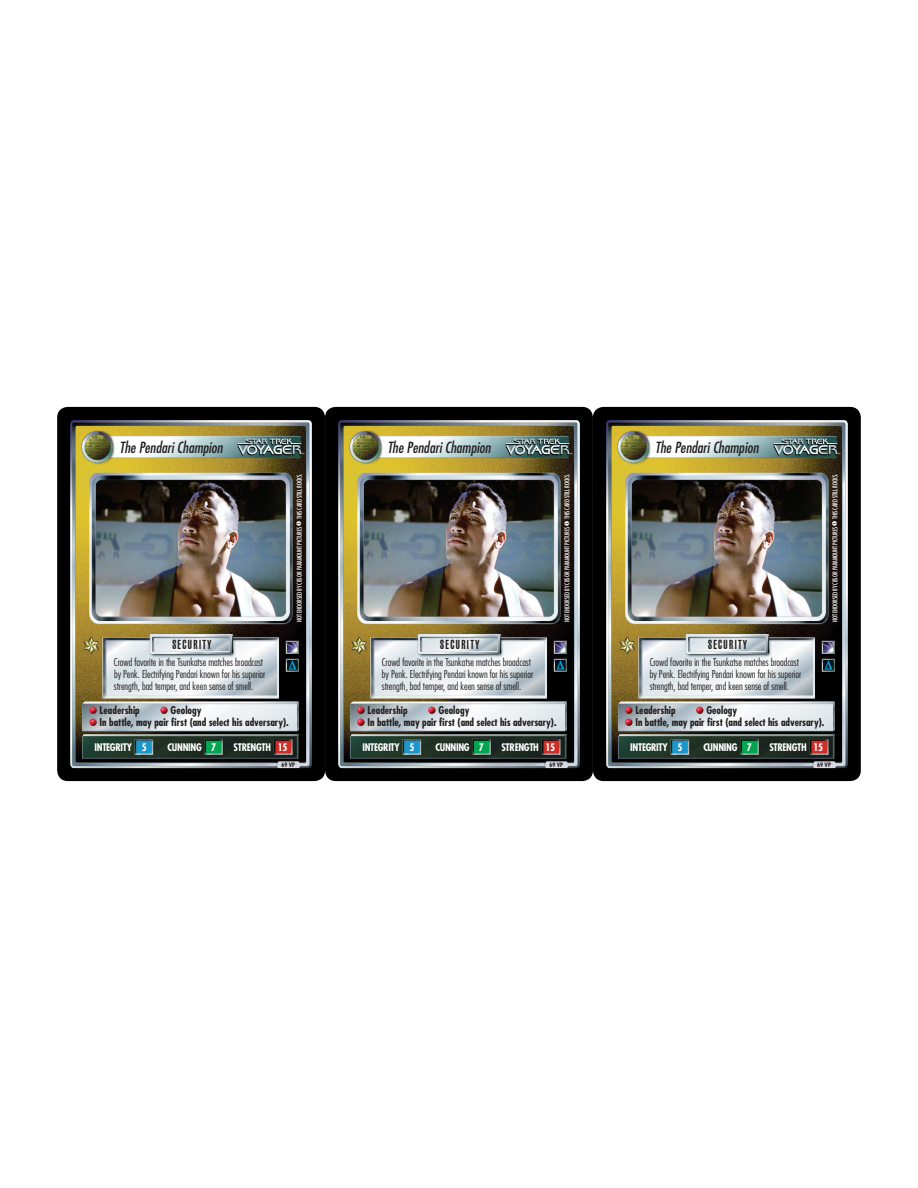
<style>
.page{position:relative;width:918px;height:1188px;background:#fff}
.page>*{position:absolute;margin:0;border:0;box-sizing:border-box;transform-origin:0 0}
.t1{font:italic condensed 15px "Futura";color:#231f20}
.t2{font:900 extra-condensed 12.75px "Swiss 911 BT";letter-spacing:.11em;color:#231f20}
.t3{font:300 condensed 10.5px/12px "Futura";letter-spacing:-.005em;color:#231f20}
.t4{font:700 condensed 10.5px "Futura";letter-spacing:-.005em;color:#231f20}
.t5{font:700 condensed 10.2px "Futura";letter-spacing:-.03em;color:#fff}
.t6{font:condensed 6.45px "Futura";letter-spacing:-.02em;color:#fff}
.t7{font:700 condensed 6px "Futura";color:#231f20}
</style>
<div class="page">
<div style="left:326px;top:408px;width:266px;height:372px;background:#000;border-radius:10px"></div>
<div style="left:325px;top:407px;width:268px;height:374px;border:2px solid #000;border-radius:10px"></div>
<img style="left:338px;top:420px;width:242px;height:348px">
<svg style="left:428px;top:707px;width:8px;height:7px"></svg>
<svg style="left:357px;top:707px;width:8px;height:19px"></svg>
<div style="left:58px;top:408px;width:266px;height:372px;background:#000;border-radius:10px"></div>
<div style="left:57px;top:407px;width:268px;height:374px;border:2px solid #000;border-radius:10px"></div>
<img style="left:70px;top:420px;width:242px;height:348px">
<svg style="left:160px;top:707px;width:8px;height:7px"></svg>
<svg style="left:89px;top:707px;width:8px;height:19px"></svg>
<div style="left:594px;top:408px;width:266px;height:372px;background:#000;border-radius:10px"></div>
<div style="left:593px;top:407px;width:268px;height:374px;border:2px solid #000;border-radius:10px"></div>
<img style="left:606px;top:420px;width:242px;height:348px">
<svg style="left:696px;top:707px;width:7px;height:7px"></svg>
<svg style="left:625px;top:707px;width:8px;height:19px"></svg>
<p class="t1" style="left:120px;top:438px;width:105px">The Pendari Champion</p>
<p class="t1" style="left:387px;top:438px;width:105px">The Pendari Champion</p>
<p class="t1" style="left:655px;top:438px;width:105px">The Pendari Champion</p>
<p class="t6" style="left:295px;top:622px;width:149px;rotate:-90deg">NOT ENDORSED BY CBS OR PARAMOUNT PICTURES ❶ THIS CARD STILL ROCKS.</p>
<p class="t6" style="left:563px;top:622px;width:149px;rotate:-90deg">NOT ENDORSED BY CBS OR PARAMOUNT PICTURES ❶ THIS CARD STILL ROCKS.</p>
<p class="t6" style="left:831px;top:622px;width:149px;rotate:-90deg">NOT ENDORSED BY CBS OR PARAMOUNT PICTURES ❶ THIS CARD STILL ROCKS.</p>
<p class="t2" style="left:172px;top:637px;width:40px">SECURITY</p>
<p class="t2" style="left:440px;top:637px;width:40px">SECURITY</p>
<p class="t2" style="left:708px;top:637px;width:40px">SECURITY</p>
<p class="t3" style="left:114px;top:656px;width:153px">Crowd favorite in the Tsunkatse matches broadcast by Penk. Electrifying Pendari known for his superior strength, bad temper, and keen sense of smell.</p>
<p class="t3" style="left:382px;top:656px;width:153px">Crowd favorite in the Tsunkatse matches broadcast by Penk. Electrifying Pendari known for his superior strength, bad temper, and keen sense of smell.</p>
<p class="t3" style="left:650px;top:656px;width:153px">Crowd favorite in the Tsunkatse matches broadcast by Penk. Electrifying Pendari known for his superior strength, bad temper, and keen sense of smell.</p>
<p class="t4" style="left:100px;top:704px;width:42px">Leadership</p>
<p class="t4" style="left:171px;top:704px;width:32px">Geology</p>
<p class="t4" style="left:100px;top:716px;width:191px">In battle, may pair first (and select his adversary).</p>
<p class="t5" style="left:95px;top:740px;width:39px">INTEGRITY</p>
<p class="t5" style="left:142px;top:740px;width:6px">5</p>
<p class="t5" style="left:168px;top:740px;width:36px">CUNNING</p>
<p class="t5" style="left:211px;top:740px;width:6px">7</p>
<p class="t5" style="left:234px;top:740px;width:39px">STRENGTH</p>
<p class="t5" style="left:278px;top:740px;width:11px">15</p>
<p class="t7" style="left:282px;top:761px;width:15px">69 VP</p>
<p class="t4" style="left:368px;top:704px;width:42px">Leadership</p>
<p class="t4" style="left:438px;top:704px;width:32px">Geology</p>
<p class="t4" style="left:368px;top:716px;width:191px">In battle, may pair first (and select his adversary).</p>
<p class="t5" style="left:362px;top:740px;width:39px">INTEGRITY</p>
<p class="t5" style="left:410px;top:740px;width:6px">5</p>
<p class="t5" style="left:435px;top:740px;width:36px">CUNNING</p>
<p class="t5" style="left:479px;top:740px;width:6px">7</p>
<p class="t5" style="left:501px;top:740px;width:39px">STRENGTH</p>
<p class="t5" style="left:546px;top:740px;width:11px">15</p>
<p class="t7" style="left:549px;top:761px;width:15px">69 VP</p>
<p class="t4" style="left:635px;top:704px;width:42px">Leadership</p>
<p class="t4" style="left:706px;top:704px;width:32px">Geology</p>
<p class="t4" style="left:635px;top:716px;width:191px">In battle, may pair first (and select his adversary).</p>
<p class="t5" style="left:630px;top:740px;width:39px">INTEGRITY</p>
<p class="t5" style="left:678px;top:740px;width:6px">5</p>
<p class="t5" style="left:703px;top:740px;width:36px">CUNNING</p>
<p class="t5" style="left:747px;top:740px;width:6px">7</p>
<p class="t5" style="left:769px;top:740px;width:39px">STRENGTH</p>
<p class="t5" style="left:813px;top:740px;width:11px">15</p>
<p class="t7" style="left:817px;top:761px;width:15px">69 VP</p>
</div>
